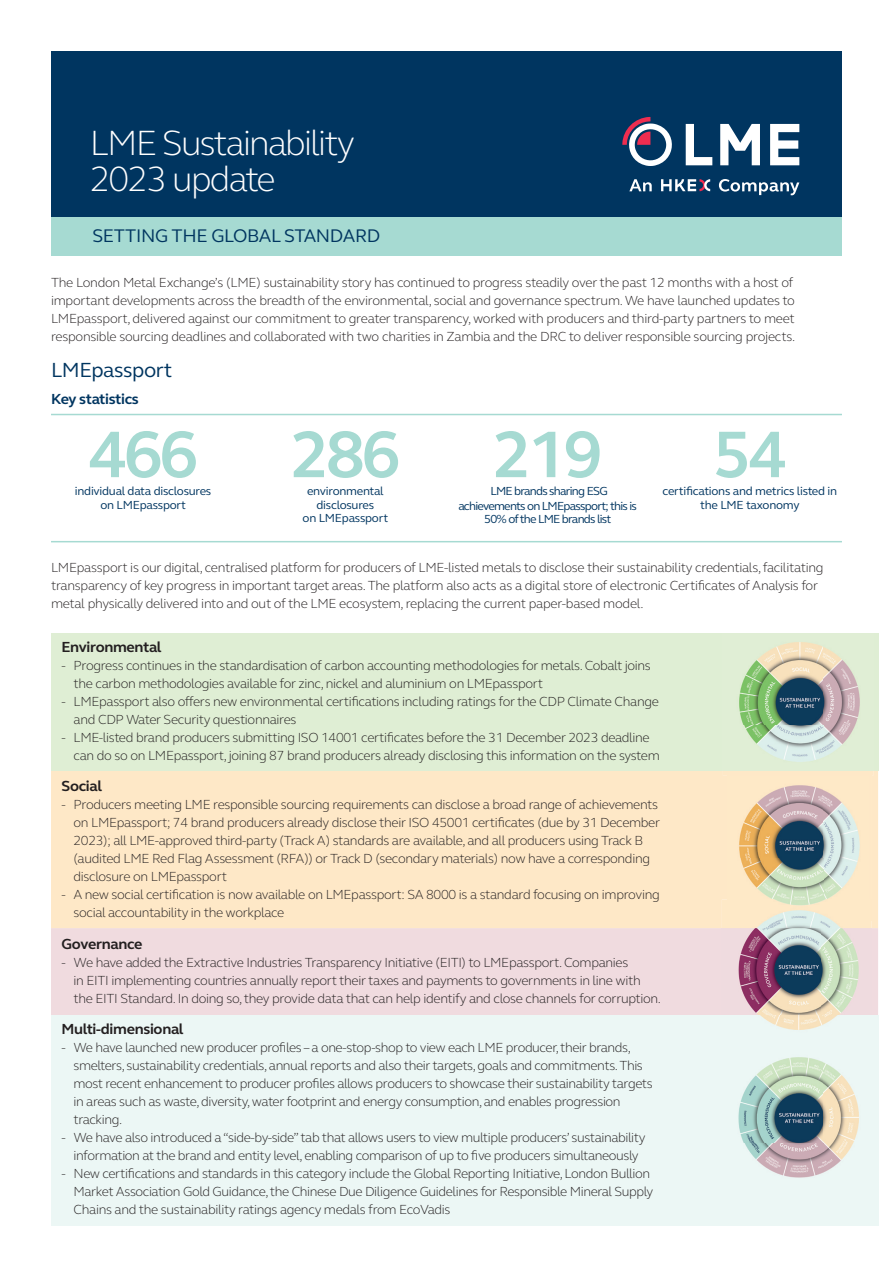
<style>
.page{position:relative;width:893px;height:1263px;background:#fff}
.page>*{position:absolute;margin:0;border:0;box-sizing:border-box;transform-origin:0 0}
.t1{font:700 67.5px "FS Elliot";letter-spacing:-.05em;color:#a6dad2}
.t2{font:300 36px/36px "FS Elliot";letter-spacing:-.05em;color:#fff}
.t3{font:21px "FS Elliot";letter-spacing:-.02em;color:#003560}
.t4{font:18.75px "FS Elliot";letter-spacing:-.02em;color:#003560}
.t5{font:700 15px "FS Elliot";letter-spacing:-.02em;color:#231f20}
.t6{font:700 15px "FS Elliot";letter-spacing:-.02em;color:#003560}
.t7{font:300 13.5px/18px "FS Elliot";letter-spacing:-.025em;color:#231f20}
.t8{font:12px/13.5px "FS Elliot";letter-spacing:-.02em;color:#003560;text-align:center}
.t9{font:12px/13.5px "FS Elliot";letter-spacing:-.06em;color:#003560;text-align:center}
</style>
<div class="page">
<div style="left:51px;top:928px;width:827px;height:87px;background:#f0dbdf"></div>
<div style="left:51px;top:771px;width:827px;height:157px;background:#fee8c7"></div>
<div style="left:51px;top:634px;width:827px;height:137px;background:#dfeed4"></div>
<div style="left:51px;top:1015px;width:827px;height:210px;background:#ecf7f5"></div>
<div style="left:51px;top:51px;width:791px;height:166px;background:#003560"></div>
<svg style="left:770px;top:124px;width:29px;height:41px"></svg>
<svg style="left:686px;top:124px;width:26px;height:41px"></svg>
<svg style="left:720px;top:124px;width:40px;height:41px"></svg>
<svg style="left:622px;top:117px;width:50px;height:49px"></svg>
<svg style="left:629px;top:179px;width:23px;height:12px"></svg>
<svg style="left:719px;top:179px;width:80px;height:16px"></svg>
<svg style="left:661px;top:179px;width:49px;height:12px"></svg>
<div style="left:51px;top:217px;width:791px;height:38px;background:#a6dad2"></div>
<img style="left:727px;top:776px;width:145px;height:124px">
<img style="left:722px;top:900px;width:150px;height:130px">
<img style="left:723px;top:633px;width:150px;height:143px">
<img style="left:738px;top:1057px;width:121px;height:121px">
<hr style="left:51px;top:414px;width:791px;height:1px;background:#a6dad2">
<hr style="left:51px;top:541px;width:791px;height:1px;background:#a6dad2">
<h2 class="t2" style="left:90px;top:124px;width:267px">LME Sustainability<br>2023 update</h2>
<h3 class="t4" style="left:92px;top:223px;width:289px">SETTING THE GLOBAL STANDARD</h3>
<p class="t7" style="left:51px;top:273px;width:746px">The London Metal Exchange’s (LME) sustainability story has continued to progress steadily over the past 12 months with a host of important developments across the breadth of the environmental, social and governance spectrum. We have launched updates to LMEpassport, delivered against our commitment to greater transparency, worked with producers and third-party partners to meet responsible sourcing deadlines and collaborated with two charities in Zambia and the DRC to deliver responsible sourcing projects.</p>
<h3 class="t3" style="left:51px;top:356px;width:123px">LMEpassport</h3>
<p class="t6" style="left:51px;top:389px;width:89px">Key statistics</p>
<h1 class="t1" style="left:88px;top:409px;width:111px">466</h1>
<p class="t8" style="left:100px;top:497px;width:87px">on LMEpassport</p>
<p class="t8" style="left:75px;top:484px;width:138px">individual data disclosures</p>
<h1 class="t1" style="left:290px;top:409px;width:111px">286</h1>
<p class="t8" style="left:303px;top:484px;width:87px">environmental disclosures<br>on LMEpassport</p>
<p class="t9" style="left:490px;top:484px;width:119px">LME brands sharing ESG</p>
<h1 class="t1" style="left:493px;top:409px;width:111px">219</h1>
<p class="t9" style="left:458px;top:498px;width:180px">achievements on LMEpassport; this is<br>50% of the LME brands list</p>
<h1 class="t1" style="left:713px;top:409px;width:76px">54</h1>
<p class="t8" style="left:700px;top:497px;width:101px">the LME taxonomy</p>
<p class="t8" style="left:662px;top:484px;width:176px">certifications and metrics listed in</p>
<p class="t7" style="left:51px;top:558px;width:774px">LMEpassport is our digital, centralised platform for producers of LME-listed metals to disclose their sustainability credentials, facilitating transparency of key progress in important target areas. The platform also acts as a digital store of electronic Certificates of Analysis for metal physically delivered into and out of the LME ecosystem, replacing the current paper-based model.</p>
<p class="t5" style="left:62px;top:636px;width:101px">Environmental</p>
<p class="t7" style="left:74px;top:655px;width:579px;text-indent:-12px">- Progress continues in the standardisation of carbon accounting methodologies for metals. Cobalt joins the carbon methodologies available for zinc, nickel and aluminium on LMEpassport</p>
<p class="t7" style="left:74px;top:691px;width:587px;text-indent:-12px">- LMEpassport also offers new environmental certifications including ratings for the CDP Climate Change and CDP Water Security questionnaires</p>
<p class="t7" style="left:74px;top:727px;width:588px;text-indent:-12px">- LME-listed brand producers submitting ISO 14001 certificates before the 31 December 2023 deadline can do so on LMEpassport, joining 87 brand producers already disclosing this information on the system</p>
<p class="t5" style="left:62px;top:776px;width:42px">Social</p>
<p class="t7" style="left:74px;top:795px;width:588px;text-indent:-12px">- Producers meeting LME responsible sourcing requirements can disclose a broad range of achievements on LMEpassport; 74 brand producers already disclose their ISO 45001 certificates (due by 31 December 2023); all LME-approved third-party (Track A) standards are available, and all producers using Track B (audited LME Red Flag Assessment (RFA)) or Track D (secondary materials) now have a corresponding disclosure on LMEpassport</p>
<p class="t7" style="left:74px;top:885px;width:588px;text-indent:-12px">- A new social certification is now available on LMEpassport: SA 8000 is a standard focusing on improving social accountability in the workplace</p>
<p class="t5" style="left:62px;top:933px;width:82px">Governance</p>
<p class="t7" style="left:74px;top:952px;width:589px;text-indent:-12px">- We have added the Extractive Industries Transparency Initiative (EITI) to LMEpassport. Companies<br>in EITI implementing countries annually report their taxes and payments to governments in line with the EITI Standard. In doing so, they provide data that can help identify and close channels for corruption.</p>
<p class="t5" style="left:62px;top:1019px;width:123px">Multi-dimensional</p>
<p class="t7" style="left:74px;top:1038px;width:581px;text-indent:-12px">- We have launched new producer profiles – a one-stop-shop to view each LME producer, their brands, smelters, sustainability credentials, annual reports and also their targets, goals and commitments. This most recent enhancement to producer profiles allows producers to showcase their sustainability targets in areas such as waste, diversity, water footprint and energy consumption, and enables progression tracking.</p>
<p class="t7" style="left:62px;top:1128px;width:586px;text-align:center">- We have also introduced a “side-by-side” tab that allows users to view multiple producers’ sustainability information at the brand and entity level, enabling comparison of up to five producers simultaneously</p>
<p class="t7" style="left:74px;top:1164px;width:581px;text-indent:-12px">- New certifications and standards in this category include the Global Reporting Initiative, London Bullion<br>Market Association Gold Guidance, the Chinese Due Diligence Guidelines for Responsible Mineral Supply<br>Chains and the sustainability ratings agency medals from EcoVadis</p>
</div>
